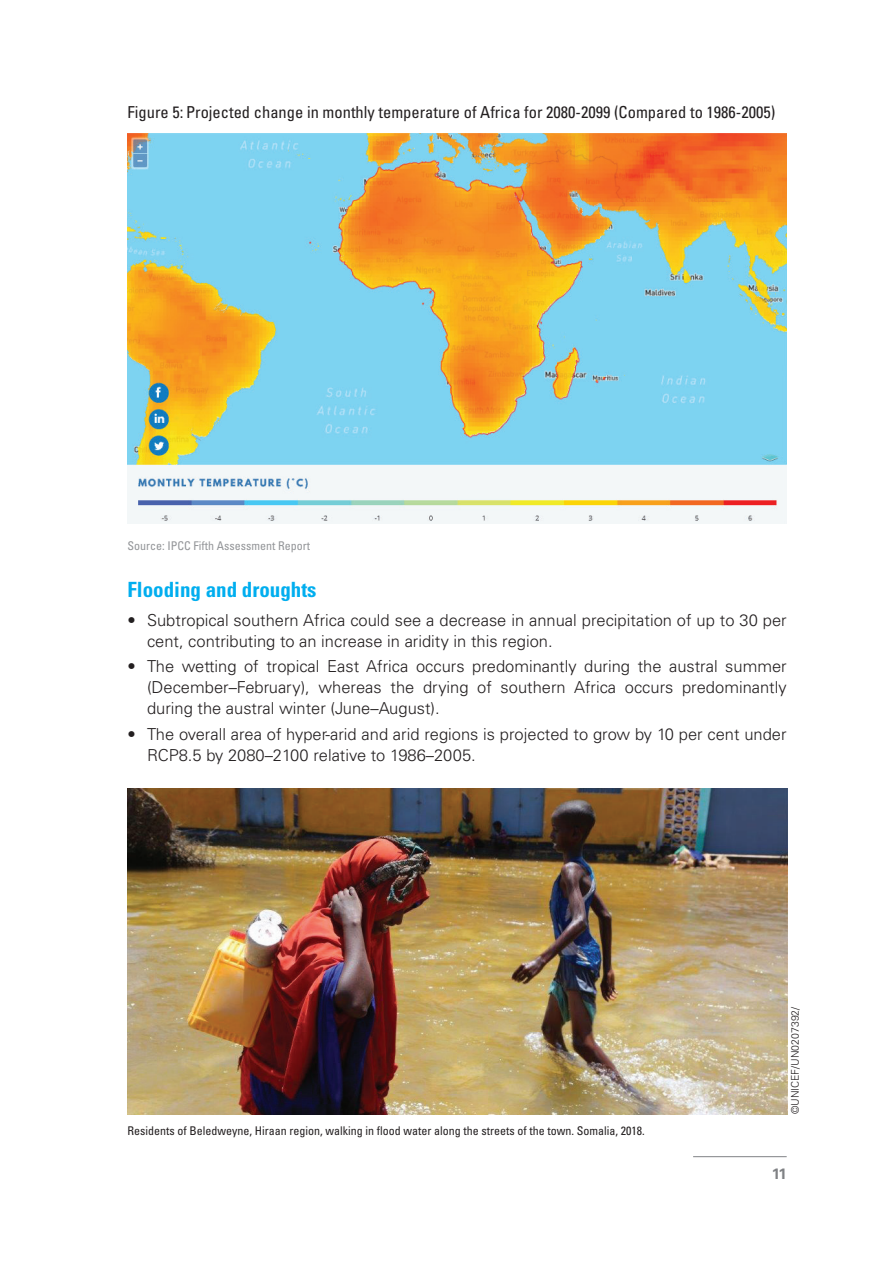
<style>
.page{position:relative;width:893px;height:1263px;background:#fff}
.page>*{position:absolute;margin:0;border:0;box-sizing:border-box;transform-origin:0 0}
.t1{font:700 condensed 21px "Univers LT Std";color:#00aeef}
.t2{font:300 16.5px/21px "Univers LT Std";color:#231f20}
.t3{font:condensed 16.5px "Univers LT Std";color:#231f20}
.t4{font:700 15px "Univers LT Std";color:#808285}
.t5{font:condensed 12px "Univers LT Std";color:#231f20}
.t6{font:condensed 12px "Univers LT Std";color:#939598}
.t7{font:300 10.5px "Univers LT Std";color:#231f20}
.s1{font-family:"Helvetica Neue LT Std"}
</style>
<div class="page">
<hr style="left:693px;top:1156px;width:94px;height:1px;background:#808285">
<img style="left:128px;top:134px;width:659px;height:389px">
<img style="left:128px;top:788px;width:659px;height:326px">
<p class="t3" style="left:128px;top:102px;width:649px">Figure 5: Projected change in monthly temperature of Africa for 2080-2099 (Compared to 1986-2005)</p>
<p class="t6" style="left:128px;top:538px;width:184px">Source: IPCC Fifth Assessment Report</p>
<p class="t1" style="left:128px;top:576px;width:190px">Flooding and droughts</p>
<p class="t2" style="left:147px;top:610px;width:641px;text-indent:-19px">• Subtropical southern Africa could see a decrease in annual precipitation of up to 30 per cent, contributing to an increase in aridity in this region.</p>
<p class="t2" style="left:147px;top:656px;width:641px;text-align:justify;text-indent:-20px">• The wetting of tropical East Africa occurs predominantly during the austral summer (December–February), whereas the drying of southern Africa occurs predominantly during the austral winter (June–August).</p>
<p class="t2" style="left:147px;top:723px;width:641px;text-indent:-19px">• The overall area of hyper-arid and arid regions is projected to grow by 10 per cent under<br>RCP8.5 by 2080–2100 relative to 1986–2005.</p>
<p class="t5" style="left:128px;top:1123px;width:519px">Residents of Beledweyne, Hiraan region, walking in flood water along the streets of the town. Somalia, 2018.</p>
<p class="t7" style="left:789px;top:1114px;width:110px;rotate:-90deg"><span class="s1">©</span>UNICEF/UN0207392/</p>
<p class="t4" style="left:772px;top:1165px;width:16px">11</p>
</div>
